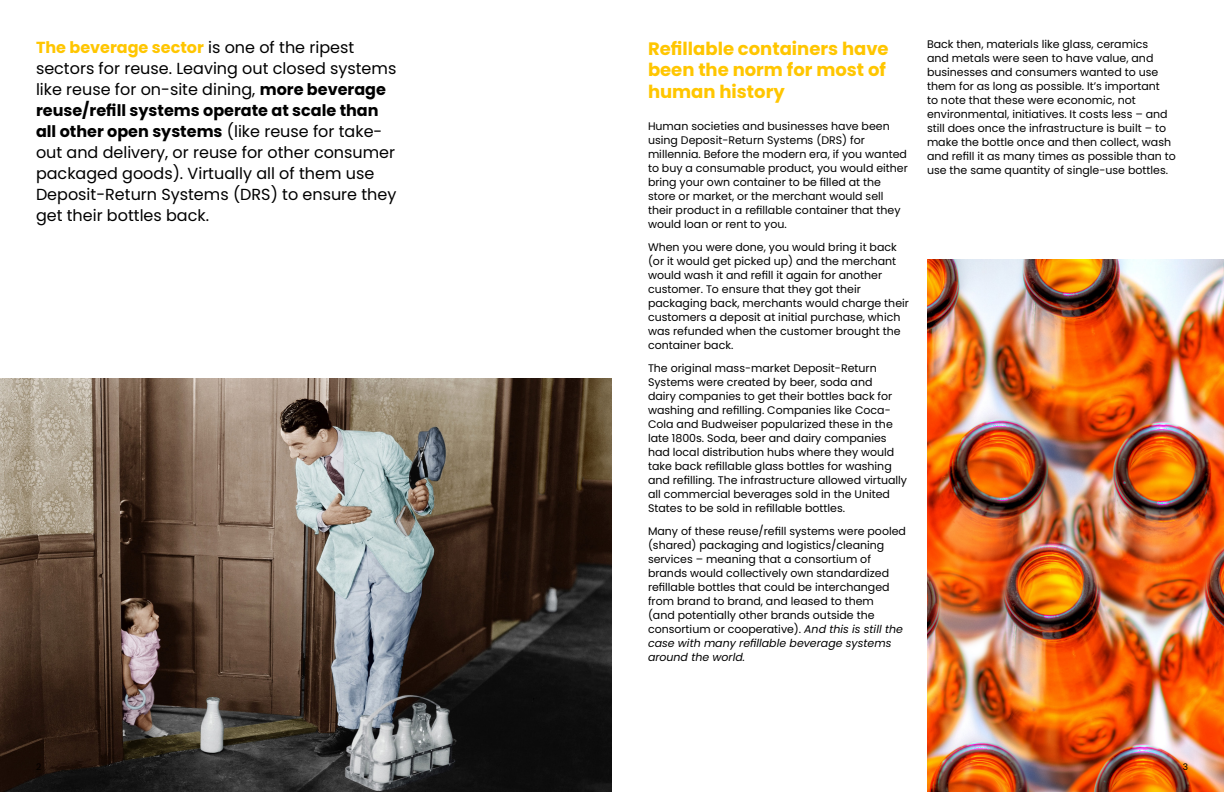
<style>
.page{position:relative;width:1224px;height:792px;background:#fff}
.page>*{position:absolute;margin:0;border:0;box-sizing:border-box;transform-origin:0 0}
.Header_1{font:700 18px/21.6px "Poppins";color:#ffc600}
.Header_2{font:16px/21px "Poppins";color:#000}
.text{font:11px/14px "Poppins";color:#000}
.t1{font:9px "Poppins";color:#000}
.s1{font-weight:700;color:#ffc600}
.s2{font-weight:700}
.s3{font-style:italic}
</style>
<div class="page">
<img style="left:0;top:379px;width:612px;height:413px">
<img style="left:927px;top:259px;width:297px;height:533px">
<p class="Header_2" style="left:36px;top:37px;width:362px"><span class="s1">The beverage sector</span> is one of the ripest sectors for reuse. Leaving out closed systems like reuse for on-site dining, <span class="s2">more beverage reuse/refill systems operate at scale than all other open systems</span> (like reuse for take&shy;out and delivery, or reuse for other consumer packaged goods). Virtually all of them use Deposit-Return Systems (DRS) to ensure they get their bottles back.</p>
<p class="Header_1" style="left:648px;top:38px;width:242px">Refillable containers have been the norm for most of human history</p>
<p class="text" style="left:648px;top:119px;width:261px">Human societies and businesses have been using Deposit-Return Systems (DRS) for millennia. Before the modern era, if you wanted to buy a consumable product, you would either bring your own container to be filled at the store or market, or the merchant would sell their product in a refillable container that they would loan or rent to you.</p>
<p class="text" style="left:648px;top:240px;width:262px">When you were done, you would bring it back (or it would get picked up) and the merchant would wash it and refill it again for another customer. To ensure that they got their packaging back, merchants would charge their customers a deposit at initial purchase, which was refunded when the customer brought the container back.</p>
<p class="text" style="left:648px;top:361px;width:261px">The original mass-market Deposit-Return Systems were created by beer, soda and<br>dairy companies to get their bottles back for washing and refilling. Companies like Coca-Cola and Budweiser popularized these in the late 1800s. Soda, beer and dairy companies had local distribution hubs where they would take back refillable glass bottles for washing and refilling. The infrastructure allowed virtually all commercial beverages sold in the United States to be sold in refillable bottles.</p>
<p class="text" style="left:648px;top:524px;width:260px">Many of these reuse/refill systems were pooled (shared) packaging and logistics/cleaning services – meaning that a consortium of brands would collectively own standardized refillable bottles that could be interchanged from brand to brand, and leased to them<br>(and potentially other brands outside the consortium or cooperative). <span class="s3">And this is still the case with many refillable beverage systems around the world.</span></p>
<p class="text" style="left:927px;top:37px;width:250px">Back then, materials like glass, ceramics<br>and metals were seen to have value, and businesses and consumers wanted to use them for as long as possible. It’s important<br>to note that these were economic, not environmental, initiatives. It costs less – and still does once the infrastructure is built – to make the bottle once and then collect, wash and refill it as many times as possible than to use the same quantity of single-use bottles.</p>
<p class="t1" style="left:1183px;top:762px;width:7px">3</p>
</div>
